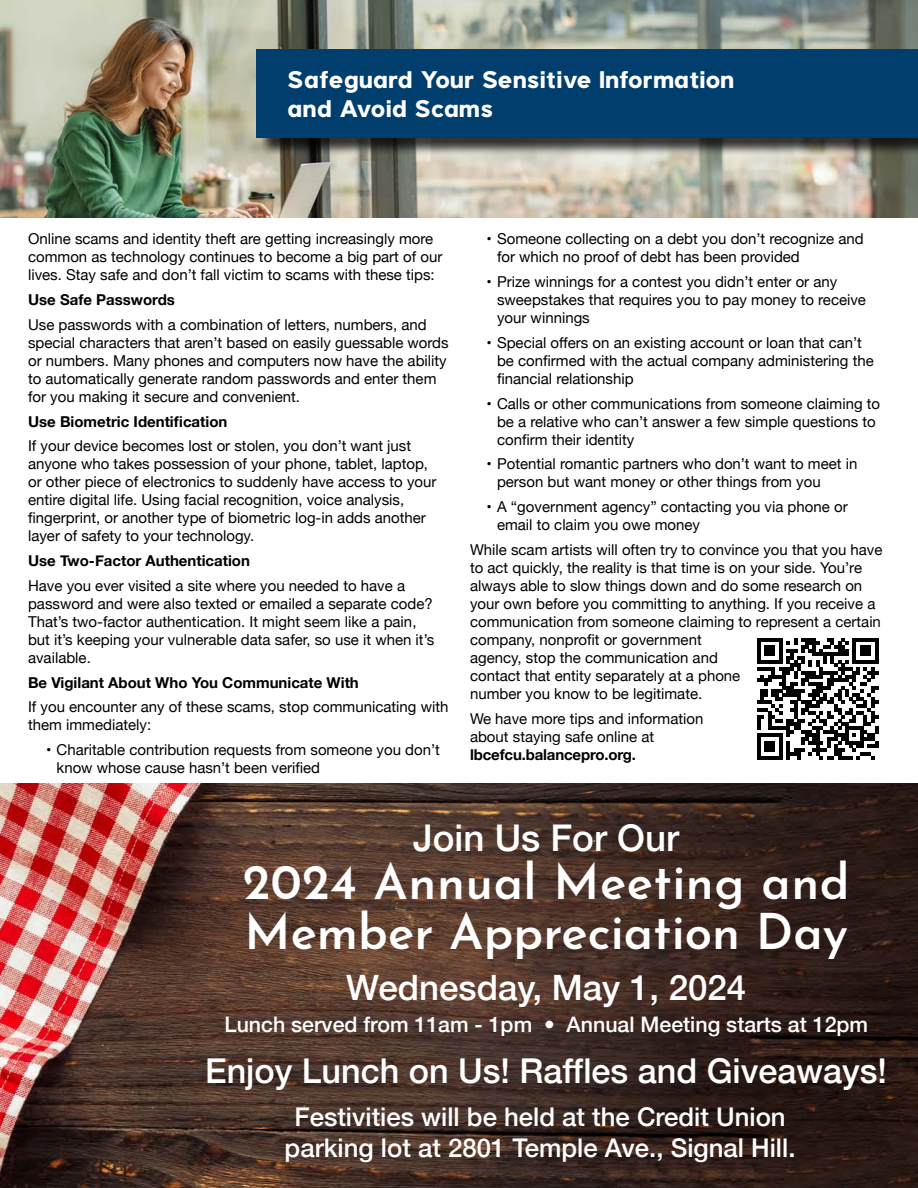
<style>
.page{position:relative;width:918px;height:1188px;background:#fff}
.page>*{position:absolute;margin:0;border:0;box-sizing:border-box;transform-origin:0 0}
.t1{font:600 49.2px/49.5px "Josefin Sans";color:#fff}
.t2{font:500 36.75px "Helvetica Neue";color:#fff}
.t3{font:500 34.95px "Helvetica Neue";color:#fff}
.t4{font:500 34.2px "Helvetica Neue";color:#fff}
.t5{font:500 25.8px/30.9px "Helvetica Neue";color:#fff;text-align:center}
.t6{font:700 24px/28.8px "Bellinzo";color:#fff}
.t7{font:500 21.45px "Helvetica Neue";color:#fff}
.t8{font:15px/18px "Helvetica Neue";color:#000}
.t9{font:700 15px "Helvetica Neue";color:#000}
</style>
<div class="page">
<img style="left:0;top:0;width:918px;height:217px">
<img style="left:0;top:783px;width:918px;height:405px">
<svg style="left:757px;top:638px;width:121px;height:121px"></svg>
<div style="left:259px;top:52px;width:659px;height:104px;background:#000;opacity:.75"></div>
<div style="left:256px;top:49px;width:662px;height:89px;background:#003f6d"></div>
<h3 class="t6" style="left:287px;top:66px;width:449px">Safeguard Your Sensitive Information and Avoid Scams</h3>
<p class="t8" style="left:28px;top:231px;width:416px">Online scams and identity theft are getting increasingly more common as technology continues to become a big part of our lives. Stay safe and don’t fall victim to scams with these tips:</p>
<p class="t9" style="left:28px;top:288px;width:148px">Use Safe Passwords</p>
<p class="t8" style="left:28px;top:316px;width:422px">Use passwords with a combination of letters, numbers, and special characters that aren’t based on easily guessable words or numbers. Many phones and computers now have the ability to automatically generate random passwords and enter them for you making it secure and convenient.</p>
<p class="t9" style="left:28px;top:410px;width:201px">Use Biometric Identification</p>
<p class="t8" style="left:28px;top:438px;width:410px">If your device becomes lost or stolen, you don’t want just anyone who takes possession of your phone, tablet, laptop, or other piece of electronics to suddenly have access to your entire digital life. Using facial recognition, voice analysis, fingerprint, or another type of biometric log-in adds another layer of safety to your technology.</p>
<p class="t9" style="left:28px;top:549px;width:223px">Use Two-Factor Authentication</p>
<p class="t8" style="left:28px;top:577px;width:408px">Have you ever visited a site where you needed to have a password and were also texted or emailed a separate code?<br>That’s two-factor authentication. It might seem like a pain, but it’s keeping your vulnerable data safer, so use it when it’s available.</p>
<p class="t9" style="left:28px;top:671px;width:332px">Be Vigilant About Who You Communicate With</p>
<p class="t8" style="left:28px;top:699px;width:422px">If you encounter any of these scams, stop communicating with them immediately:</p>
<p class="t8" style="left:57px;top:742px;width:385px;text-indent:-11px">• Charitable contribution requests from someone you don’t know whose cause hasn’t been verified</p>
<p class="t8" style="left:497px;top:231px;width:368px;text-indent:-11px">• Someone collecting on a debt you don’t recognize and for which no proof of debt has been provided</p>
<p class="t8" style="left:497px;top:274px;width:370px;text-indent:-11px">• Prize winnings for a contest you didn’t enter or any sweepstakes that requires you to pay money to receive your winnings</p>
<p class="t8" style="left:497px;top:334px;width:378px;text-indent:-11px">• Special offers on an existing account or loan that can’t be confirmed with the actual company administering the financial relationship</p>
<p class="t8" style="left:497px;top:395px;width:385px;text-indent:-11px">• Calls or other communications from someone claiming to be a relative who can’t answer a few simple questions to confirm their identity</p>
<p class="t8" style="left:497px;top:456px;width:362px;text-indent:-11px">• Potential romantic partners who don’t want to meet in person but want money or other things from you</p>
<p class="t8" style="left:497px;top:499px;width:352px;text-indent:-11px">• A “government agency” contacting you via phone or email to claim you owe money</p>
<p class="t8" style="left:470px;top:541px;width:414px">While scam artists will often try to convince you that you have to act quickly, the reality is that time is on your side. You’re always able to slow things down and do some research on your own before you committing to anything. If you receive a communication from someone claiming to represent a certain company, nonprofit or government<br>agency, stop the communication and<br>contact that entity separately at a phone<br>number you know to be legitimate.</p>
<p class="t8" style="left:470px;top:710px;width:235px">We have more tips and information about staying safe online at</p>
<p class="t9" style="left:470px;top:743px;width:167px">lbcefcu.balancepro.org.</p>
<h2 class="t2" style="left:413px;top:808px;width:267px">Join Us For Our</h2>
<h1 class="t1" style="left:243px;top:851px;width:608px">2024 Annual Meeting and<br>Member Appreciation Day</h1>
<h3 class="t3" style="left:346px;top:960px;width:402px">Wednesday, May 1, 2024</h3>
<h3 class="t7" style="left:224px;top:1007px;width:645px">Lunch served from 11am - 1pm • Annual Meeting starts at 12pm</h3>
<h3 class="t4" style="left:205px;top:1044px;width:683px">Enjoy Lunch on Us! Raffles and Giveaways!</h3>
<h3 class="t5" style="left:285px;top:1099px;width:512px">Festivities will be held at the Credit Union parking lot at 2801 Temple Ave., Signal Hill.</h3>
</div>
